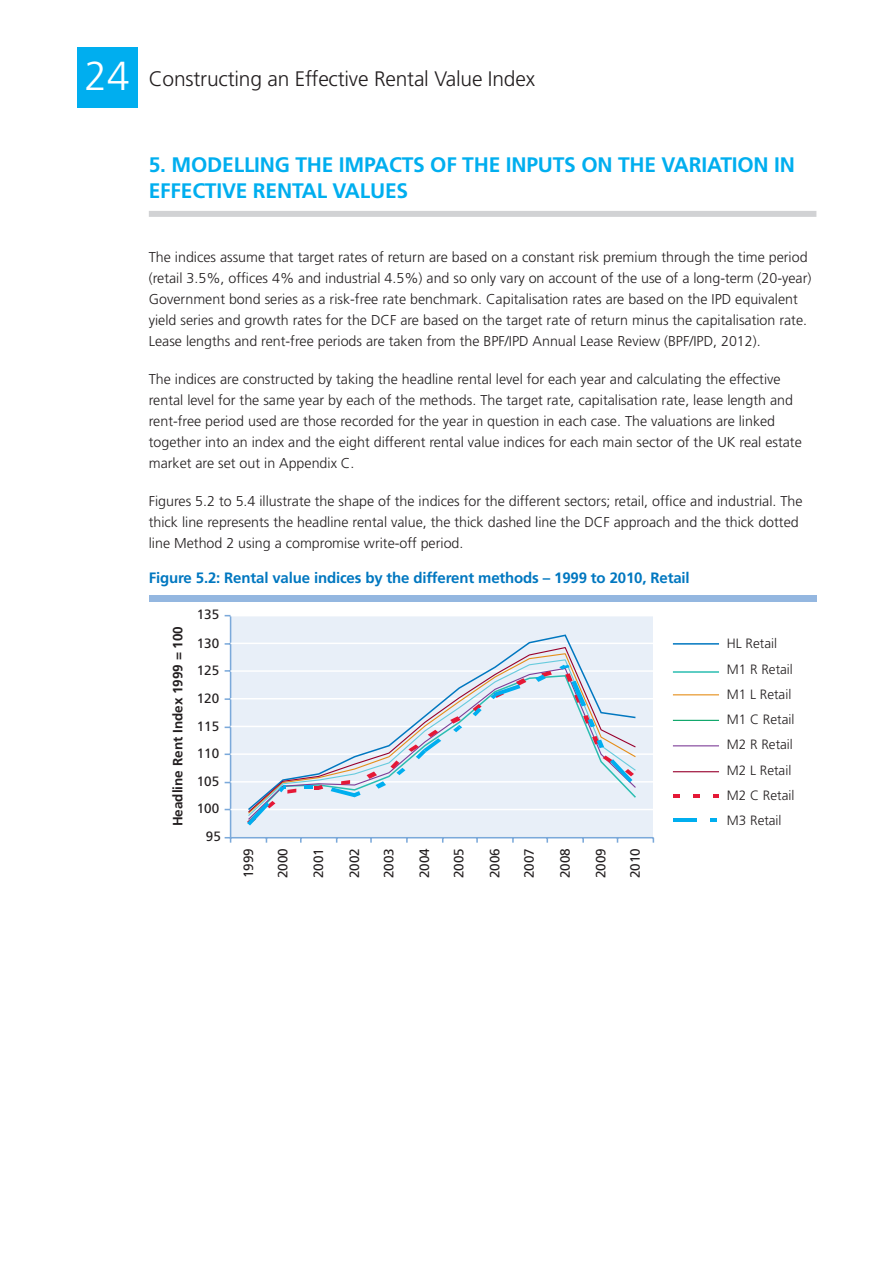
<style>
.page{position:relative;width:893px;height:1263px;background:#fff}
.page>*{position:absolute;margin:0;border:0;box-sizing:border-box;transform-origin:0 0}
.Page_title{font:700 21px/25.8px "Frutiger";letter-spacing:-.01em;color:#00aeef}
.t1{font:300 21px "Frutiger";letter-spacing:-.01em;color:#231f20}
.t2{font:700 15px "Frutiger";letter-spacing:-.01em;color:#0077c0}
.Body_copy{font:300 14.25px/21px "Frutiger";color:#231f20}
.t3{font:13.5px "Frutiger";color:#231f20}
.t4{font:300 13.5px/25.2px "Frutiger";color:#231f20}
.t5{font:700 13.5px "Frutiger";color:#231f20}
.s1{font-size:40.5px;color:#fff}
</style>
<div class="page">
<div style="left:77px;top:47px;width:60px;height:61px;background:#00aeef"></div>
<div style="left:149px;top:211px;width:667px;height:6px;background:#d1d2d4"></div>
<div style="left:149px;top:596px;width:667px;height:6px;background:#94b7e0"></div>
<div style="left:231px;top:616px;width:422px;height:222px;background:#e8eff8"></div>
<hr style="left:230px;top:616px;width:1px;height:222px;background:#7ba9da">
<hr style="left:231px;top:837px;width:422px;height:1px;background:#7ba9da">
<svg style="left:225px;top:837px;width:6px;height:6px"></svg>
<hr style="left:230px;top:809px;width:425px;height:1px;background:#fff">
<hr style="left:230px;top:781px;width:425px;height:1px;background:#fff">
<hr style="left:230px;top:753px;width:425px;height:2px;background:#fff">
<hr style="left:230px;top:726px;width:425px;height:1px;background:#fff">
<hr style="left:230px;top:698px;width:425px;height:1px;background:#fff">
<hr style="left:230px;top:670px;width:425px;height:2px;background:#fff">
<hr style="left:230px;top:643px;width:425px;height:1px;background:#fff">
<svg style="left:247px;top:646px;width:390px;height:158px"></svg>
<svg style="left:247px;top:801px;width:28px;height:24px"></svg>
<svg style="left:278px;top:785px;width:18px;height:8px"></svg>
<svg style="left:304px;top:785px;width:19px;height:5px"></svg>
<svg style="left:331px;top:780px;width:30px;height:17px"></svg>
<svg style="left:367px;top:730px;width:74px;height:59px"></svg>
<svg style="left:450px;top:716px;width:12px;height:16px"></svg>
<svg style="left:473px;top:704px;width:9px;height:12px"></svg>
<svg style="left:491px;top:678px;width:35px;height:21px"></svg>
<svg style="left:535px;top:671px;width:17px;height:11px"></svg>
<svg style="left:559px;top:665px;width:27px;height:41px"></svg>
<svg style="left:583px;top:715px;width:12px;height:12px"></svg>
<svg style="left:592px;top:736px;width:12px;height:12px"></svg>
<svg style="left:603px;top:755px;width:31px;height:27px"></svg>
<hr style="left:673px;top:643px;width:46px;height:2px;background:#0077c0">
<hr style="left:673px;top:671px;width:46px;height:2px;background:#2abdb1">
<hr style="left:673px;top:694px;width:46px;height:1px;background:#e58e19">
<hr style="left:673px;top:720px;width:46px;height:1px;background:#00a261">
<hr style="left:673px;top:745px;width:46px;height:1px;background:#7e3e98">
<hr style="left:673px;top:771px;width:46px;height:1px;background:#98012d">
<svg style="left:673px;top:794px;width:7px;height:3px"></svg>
<svg style="left:693px;top:794px;width:7px;height:3px"></svg>
<svg style="left:713px;top:794px;width:6px;height:3px"></svg>
<hr style="left:673px;top:818px;width:23px;height:4px;background:#00aeef">
<svg style="left:710px;top:818px;width:7px;height:4px"></svg>
<h1 class="t1" style="left:84px;top:66px;width:452px"><span class="s1">24</span> Constructing an Effective Rental Value Index</h1>
<p class="Page_title" style="left:149px;top:152px;width:648px">5. MODELLING THE IMPACTS OF THE INPUTS ON THE VARIATION IN<br>EFFECTIVE RENTAL VALUES</p>
<p class="Body_copy" style="left:149px;top:247px;width:664px">The indices assume that target rates of return are based on a constant risk premium through the time period (retail 3.5%, offices 4% and industrial 4.5%) and so only vary on account of the use of a long-term (20-year)<br>Government bond series as a risk-free rate benchmark. Capitalisation rates are based on the IPD equivalent yield series and growth rates for the DCF are based on the target rate of return minus the capitalisation rate.<br>Lease lengths and rent-free periods are taken from the BPF/IPD Annual Lease Review (BPF/IPD, 2012).</p>
<p class="Body_copy" style="left:149px;top:369px;width:654px">The indices are constructed by taking the headline rental level for each year and calculating the effective rental level for the same year by each of the methods. The target rate, capitalisation rate, lease length and rent-free period used are those recorded for the year in question in each case. The valuations are linked together into an index and the eight different rental value indices for each main sector of the UK real estate market are set out in Appendix C.</p>
<p class="Body_copy" style="left:149px;top:491px;width:655px">Figures 5.2 to 5.4 illustrate the shape of the indices for the different sectors; retail, office and industrial. The thick line represents the headline rental value, the thick dashed line the DCF approach and the thick dotted line Method 2 using a compromise write-off period.</p>
<p class="t2" style="left:149px;top:569px;width:542px">Figure 5.2: Rental value indices by the different methods – 1999 to 2010, Retail</p>
<p class="t3" style="left:197px;top:607px;width:24px">135</p>
<p class="t5" style="left:170px;top:826px;width:202px;rotate:-90deg">Headline Rent Index 1999 = 100</p>
<p class="t4" style="left:727px;top:631px;width:69px">HL Retail<br>M1 R Retail<br>M1 L Retail<br>M1 C Retail<br>M2 R Retail<br>M2 L Retail<br>M2 C Retail<br>M3 Retail</p>
<p class="t3" style="left:197px;top:635px;width:24px">130</p>
<p class="t3" style="left:197px;top:662px;width:24px">125</p>
<p class="t3" style="left:197px;top:690px;width:24px">120</p>
<p class="t3" style="left:197px;top:718px;width:24px">115</p>
<p class="t3" style="left:197px;top:745px;width:24px">110</p>
<p class="t3" style="left:197px;top:773px;width:24px">105</p>
<p class="t3" style="left:197px;top:800px;width:24px">100</p>
<p class="t3" style="left:206px;top:829px;width:17px">95</p>
<p class="t3" style="left:240px;top:878px;width:32px;rotate:-90deg">1999</p>
<p class="t3" style="left:275px;top:878px;width:32px;rotate:-90deg">2000</p>
<p class="t3" style="left:311px;top:878px;width:32px;rotate:-90deg">2001</p>
<p class="t3" style="left:346px;top:878px;width:32px;rotate:-90deg">2002</p>
<p class="t3" style="left:381px;top:878px;width:32px;rotate:-90deg">2003</p>
<p class="t3" style="left:417px;top:878px;width:32px;rotate:-90deg">2004</p>
<p class="t3" style="left:451px;top:878px;width:32px;rotate:-90deg">2005</p>
<p class="t3" style="left:487px;top:878px;width:32px;rotate:-90deg">2006</p>
<p class="t3" style="left:521px;top:878px;width:32px;rotate:-90deg">2007</p>
<p class="t3" style="left:557px;top:878px;width:32px;rotate:-90deg">2008</p>
<p class="t3" style="left:593px;top:878px;width:32px;rotate:-90deg">2009</p>
<p class="t3" style="left:627px;top:878px;width:32px;rotate:-90deg">2010</p>
</div>
